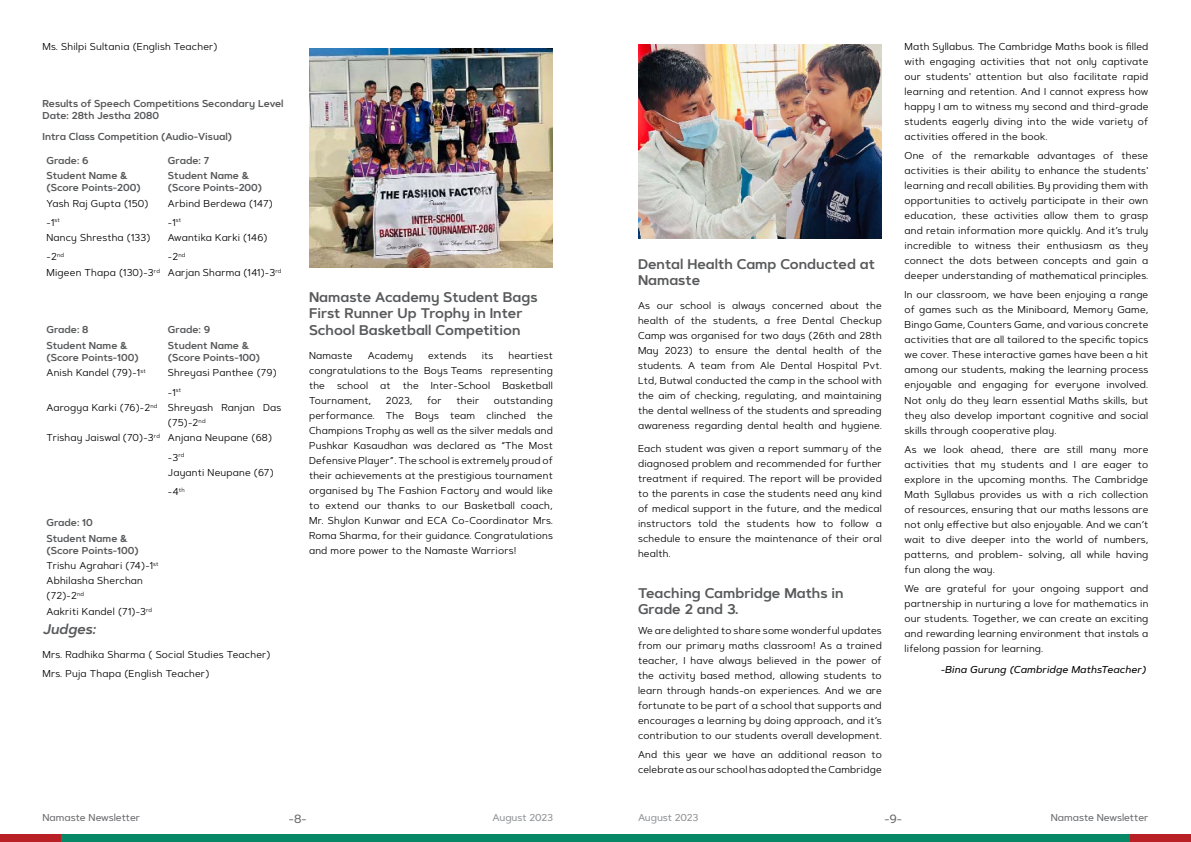
<style>
.page{position:relative;width:1191px;height:842px;background:#fff}
.page>*{position:absolute;margin:0;border:0;box-sizing:border-box;transform-origin:0 0}
.t1{font:600 14px/16.8px "Artegra Sans Alt";color:#58595b}
.t2{font:italic 600 14px "Artegra Sans Alt";color:#58595b}
.t3{font:500 12px "Artegra Sans Alt";color:#6d6e71}
.t4{font:10px/15px "Artegra Sans Alt";letter-spacing:.02em;color:#000;text-align:justify}
.t5{font:600 10px/12px "Artegra Sans Alt";color:#58595b}
.t6{font:500 10px "Artegra Sans Alt";color:#6d6e71}
.t7{font:italic 500 10px "Artegra Sans Alt";letter-spacing:.02em;color:#000}
.t8{font:500 10px "Artegra Sans Alt";letter-spacing:-.01em;color:#939598}
.s1{font-weight:600;color:#58595b}
</style>
<div class="page">
<div style="left:0;top:835px;width:247px;height:7px;background:#b92025"></div>
<div style="left:61px;top:835px;width:534px;height:7px;background:#068766"></div>
<div style="left:944px;top:835px;width:247px;height:7px;background:#b92025"></div>
<div style="left:595px;top:835px;width:534px;height:7px;background:#068766"></div>
<img style="left:309px;top:49px;width:244px;height:219px">
<img style="left:638px;top:44px;width:244px;height:194px">
<p class="t4" style="left:43px;top:39px;width:177px">Ms. Shilpi Sultania (English Teacher)</p>
<p class="t5" style="left:43px;top:98px;width:243px">Results of Speech Competitions Secondary Level<br>Date: 28th Jestha 2080</p>
<p class="t5" style="left:43px;top:130px;width:191px">Intra Class Competition (Audio-Visual)</p>
<p class="t5" style="left:47px;top:154px;width:44px">Grade: 6</p>
<p class="t5" style="left:168px;top:154px;width:43px">Grade: 7</p>
<p class="t5" style="left:47px;top:170px;width:96px">Student Name &amp; (Score Points-200)</p>
<p class="t5" style="left:168px;top:170px;width:96px">Student Name &amp; (Score Points-200)</p>
<p class="t4" style="left:47px;top:193px;width:103px;line-height:19.2px">Yash Raj Gupta (150) -1<sup>st</sup></p>
<p class="t4" style="left:168px;top:193px;width:106px;line-height:19.2px">Arbind Berdewa (147) -1<sup>st</sup></p>
<p class="t4" style="left:47px;top:228px;width:105px;line-height:19.2px">Nancy Shrestha (133) -2<sup>nd</sup></p>
<p class="t4" style="left:168px;top:228px;width:101px;line-height:19.2px">Awantika Karki (146) -2<sup>nd</sup></p>
<p class="t4" style="left:47px;top:265px;width:236px">Migeen Thapa (130)-3<sup>rd</sup> Aarjan Sharma (141)-3<sup>rd</sup></p>
<p class="t5" style="left:47px;top:324px;width:44px">Grade: 8</p>
<p class="t5" style="left:168px;top:324px;width:44px">Grade: 9</p>
<p class="t5" style="left:47px;top:339px;width:94px">Student Name &amp; (Score Points-100)</p>
<p class="t5" style="left:168px;top:339px;width:94px">Student Name &amp; (Score Points-100)</p>
<p class="t4" style="left:47px;top:365px;width:101px">Anish Kandel (79)-1<sup>st</sup></p>
<p class="t4" style="left:168px;top:363px;width:110px;line-height:19.2px">Shreyasi Panthee (79) -1<sup>st</sup></p>
<p class="t4" style="left:47px;top:400px;width:236px">Aarogya Karki (76)-2<sup>nd</sup> Shreyash Ranjan Das</p>
<p class="t4" style="left:168px;top:415px;width:39px">(75)-2<sup>nd</sup></p>
<p class="t4" style="left:47px;top:430px;width:227px">Trishay Jaiswal (70)-3<sup>rd</sup> Anjana Neupane (68)</p>
<p class="t4" style="left:168px;top:449px;width:107px;line-height:15.4px">-3<sup>rd<br></sup>Jayanti Neupane (67)</p>
<p class="t4" style="left:168px;top:484px;width:18px">-4<sup>th</sup></p>
<p class="t5" style="left:47px;top:515px;width:83px;line-height:15.4px">Grade: 10<br>Student Name &amp;</p>
<p class="t4" style="left:47px;top:542px;width:114px;line-height:15.3px;text-align:left"><span class="s1">(Score Points-100)<br></span>Trishu Agrahari (74)-1<sup>st<br></sup>Abhilasha Sherchan (72)-2<sup>nd<br></sup>Aakriti Kandel (71)-3<sup>rd</sup></p>
<h1 class="t2" style="left:43px;top:619px;width:55px">Judges:</h1>
<p class="t4" style="left:43px;top:644px;width:230px;line-height:19.2px">Mrs. Radhika Sharma ( Social Studies Teacher)<br>Mrs. Puja Thapa (English Teacher)</p>
<h1 class="t1" style="left:309px;top:288px;width:230px">Namaste Academy Student Bags<br>First Runner Up Trophy in Inter<br>School Basketball Competition</h1>
<p class="t4" style="left:309px;top:347px;width:45px">Namaste</p>
<p class="t4" style="left:368px;top:347px;width:47px">Academy</p>
<p class="t4" style="left:428px;top:347px;width:40px">extends</p>
<p class="t4" style="left:482px;top:347px;width:13px">its</p>
<p class="t4" style="left:309px;top:347px;width:245px;text-indent:199px">heartiest congratulations to the Boys Teams representing the school at the Inter-School Basketball Tournament,</p>
<p class="t4" style="left:386px;top:392px;width:28px">2023,</p>
<p class="t4" style="left:427px;top:392px;width:16px">for</p>
<p class="t4" style="left:456px;top:392px;width:24px">their</p>
<p class="t4" style="left:309px;top:392px;width:245px;text-indent:185px">outstanding performance. The Boys team clinched the Champions Trophy as well as the silver medals and Pushkar Kasaudhan was declared as “The Most Defensive Player”. The school is extremely proud of their achievements at the prestigious tournament organised by The Fashion Factory and would like to extend our thanks to our Basketball coach, Mr. Shylon Kunwar and ECA Co-Coordinator Mrs.<br>Roma Sharma, for their guidance. Congratulations and more power to the Namaste Warriors!</p>
<h1 class="t1" style="left:638px;top:255px;width:238px">Dental Health Camp Conducted at<br>Namaste</h1>
<p class="t4" style="left:638px;top:298px;width:245px">As our school is always concerned about the health of the students, a free Dental Checkup Camp was organised for two days (26th and 28th May 2023) to ensure the dental health of the students. A team from Ale Dental Hospital Pvt.<br>Ltd, Butwal conducted the camp in the school with the aim of checking, regulating, and maintaining the dental wellness of the students and spreading awareness regarding dental health and hygiene.</p>
<p class="t4" style="left:638px;top:441px;width:245px">Each student was given a report summary of the diagnosed problem and recommended for further treatment if required. The report will be provided to the parents in case the students need any kind of medical support in the future, and the medical instructors told the students how to follow a schedule to ensure the maintenance of their oral health.</p>
<h1 class="t1" style="left:638px;top:584px;width:207px">Teaching Cambridge Maths in<br>Grade 2 and 3.</h1>
<p class="t4" style="left:638px;top:622px;width:245px">We are delighted to share some wonderful updates from our primary maths classroom! As a trained teacher, I have always believed in the power of the activity based method, allowing students to learn through hands-on experiences. And we are fortunate to be part of a school that supports and encourages a learning by doing approach, and it’s contribution to our students overall development.</p>
<p class="t4" style="left:638px;top:747px;width:245px">And this year we have an additional reason to celebrate as our school has adopted the Cambridge</p>
<p class="t4" style="left:904px;top:39px;width:245px">Math Syllabus. The Cambridge Maths book is filled with engaging activities that not only captivate our students' attention but also facilitate rapid learning and retention. And I cannot express how happy I am to witness my second and third-grade students eagerly diving into the wide variety of activities offered in the book.</p>
<p class="t4" style="left:904px;top:148px;width:245px">One of the remarkable advantages of these activities is their ability to enhance the students' learning and recall abilities. By providing them with opportunities to actively participate in their own education, these activities allow them to grasp and retain information more quickly. And it’s truly incredible to witness their enthusiasm as they connect the dots between concepts and gain a deeper understanding of mathematical principles.</p>
<p class="t4" style="left:904px;top:287px;width:245px">In our classroom, we have been enjoying a range of games such as the Miniboard, Memory Game, Bingo Game, Counters Game, and various concrete activities that are all tailored to the specific topics we cover. These interactive games have been a hit among our students, making the learning process enjoyable and engaging for everyone involved.<br>Not only do they learn essential Maths skills, but they also develop important cognitive and social skills through cooperative play.</p>
<p class="t4" style="left:904px;top:441px;width:245px">As we look ahead, there are still many more activities that my students and I are eager to explore in the upcoming months. The Cambridge Math Syllabus provides us with a rich collection of resources, ensuring that our maths lessons are not only effective but also enjoyable. And we can’t wait to dive deeper into the world of numbers, patterns, and problem- solving, all while having fun along the way.</p>
<p class="t4" style="left:904px;top:581px;width:245px">We are grateful for your ongoing support and partnership in nurturing a love for mathematics in our students. Together, we can create an exciting and rewarding learning environment that instals a lifelong passion for learning.</p>
<p class="t7" style="left:940px;top:663px;width:207px">-Bina Gurung (Cambridge MathsTeacher)</p>
<p class="t6" style="left:43px;top:811px;width:99px">Namaste Newsletter</p>
<p class="t3" style="left:289px;top:810px;width:19px">-8-</p>
<p class="t8" style="left:492px;top:811px;width:62px">August 2023</p>
<p class="t8" style="left:638px;top:811px;width:62px">August 2023</p>
<p class="t3" style="left:884px;top:810px;width:19px">-9-</p>
<p class="t6" style="left:1050px;top:811px;width:99px">Namaste Newsletter</p>
</div>
